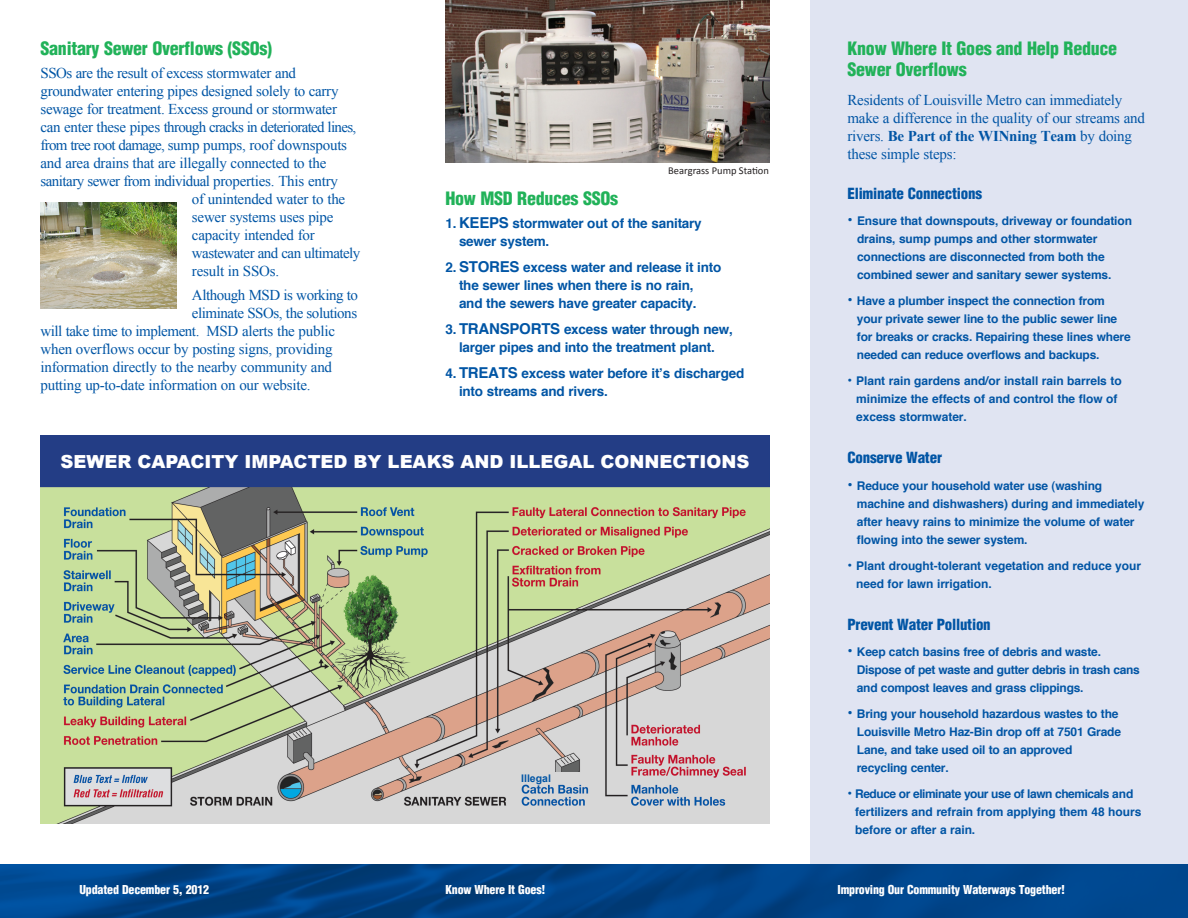
<style>
.page{position:relative;width:1188px;height:918px;background:#fff}
.page>*{position:absolute;margin:0;border:0;box-sizing:border-box;transform-origin:0 0}
.t1{font:900 18px "Arial";color:#fff}
.COPY-HEADER{font:900 condensed 18px "Helvetica";letter-spacing:-.015em;color:#21b259}
.COPY{font:900 condensed 18px/21.6px "Helvetica";letter-spacing:-.015em;color:#21b259}
.COPY-HEADER-2{font:15px "Times New Roman";letter-spacing:-.02em;color:#0155a5}
.COPY-2{font:15px/18px "Times New Roman";letter-spacing:-.015em;color:#0155a5}
.COPY-BULLET_SUBHEAD{font:900 condensed 15px "Helvetica";letter-spacing:-.015em;color:#0155a5}
.COPY-HEADER-3{font:15px "Times New Roman";letter-spacing:-.045em;color:#0155a5}
.COPY-BULLET_9_PT{font:700 13.5px/18px "Helvetica";letter-spacing:-.015em;color:#0155a5}
.COPY-BULLET{font:700 12px/18px "Helvetica";letter-spacing:-.015em;color:#0155a5}
.COPY-BULLET-LAST{font:700 12px/18px "Helvetica";letter-spacing:-.005em;color:#0155a5}
.COPY-HEADER-4{font:900 condensed 12px "Helvetica";letter-spacing:-.015em;color:#fff}
.t2{font:10.5px "Calibri";color:#231f20}
.t3{font:700 10.5px "Arial";color:#0155a5}
.s1{font-size:15px}
.s2{font-weight:700}
.s3{font-size:13.5px}
</style>
<div class="page">
<div style="left:810px;top:0;width:378px;height:864px;background:#e0e4f2"></div>
<img style="left:0;top:864px;width:1188px;height:54px">
<img style="left:40px;top:203px;width:137px;height:106px">
<img style="left:446px;top:0;width:324px;height:163px">
<img style="left:40px;top:487px;width:730px;height:336px">
<div style="left:521px;top:772px;width:58px;height:11px;background:#d7d7d7"></div>
<div style="left:40px;top:435px;width:730px;height:52px;background:#233d85"></div>
<p class="COPY-HEADER" style="left:40px;top:37px;width:233px">Sanitary Sewer Overflows (SSOs)</p>
<p class="COPY-HEADER-2" style="left:40px;top:63px;width:257px">SSOs are the result of excess stormwater and</p>
<p class="COPY-HEADER-2" style="left:40px;top:81px;width:300px">groundwater entering pipes designed solely to carry</p>
<p class="COPY-HEADER-2" style="left:40px;top:99px;width:298px">sewage for treatment. Excess ground or stormwater</p>
<p class="COPY-HEADER-3" style="left:40px;top:117px;width:317px">can enter these pipes through cracks in deteriorated lines,</p>
<p class="COPY-HEADER-2" style="left:40px;top:135px;width:308px">from tree root damage, sump pumps, roof downspouts</p>
<p class="COPY-HEADER-2" style="left:40px;top:153px;width:287px">and area drains that are illegally connected to the</p>
<p class="COPY-HEADER-2" style="left:40px;top:171px;width:299px">sanitary sewer from individual properties. This entry</p>
<p class="COPY-HEADER-2" style="left:192px;top:189px;width:155px">of unintended water to the</p>
<p class="COPY-HEADER-2" style="left:192px;top:207px;width:143px">sewer systems uses pipe</p>
<p class="COPY-HEADER-2" style="left:192px;top:225px;width:124px">capacity intended for</p>
<p class="COPY-HEADER-2" style="left:192px;top:243px;width:170px">wastewater and can ultimately</p>
<p class="COPY-HEADER-2" style="left:192px;top:261px;width:89px">result in SSOs.</p>
<p class="COPY-2" style="left:192px;top:285px;width:168px">Although MSD is working to</p>
<p class="COPY-2" style="left:192px;top:303px;width:167px">eliminate SSOs, the solutions</p>
<p class="COPY-2" style="left:40px;top:321px;width:296px">will take time to implement. MSD alerts the public</p>
<p class="COPY-2" style="left:40px;top:339px;width:294px">when overflows occur by posting signs, providing</p>
<p class="COPY-2" style="left:40px;top:357px;width:293px">information directly to the nearby community and</p>
<p class="COPY-2" style="left:40px;top:375px;width:272px">putting up-to-date information on our website.</p>
<p class="t2" style="left:668px;top:164px;width:102px">Beargrass Pump Station</p>
<p class="COPY-HEADER" style="left:446px;top:187px;width:174px">How MSD Reduces SSOs</p>
<p class="COPY-BULLET_9_PT" style="left:459px;top:215px;width:244px;text-indent:-14px">1. <span class="s1">KEEPS</span> stormwater out of the sanitary sewer system.</p>
<p class="COPY-BULLET_9_PT" style="left:459px;top:259px;width:264px;text-indent:-14px">2. <span class="s1">STORES</span> excess water and release it into the sewer lines when there is no rain,<br>and the sewers have greater capacity.</p>
<p class="COPY-BULLET_9_PT" style="left:446px;top:321px;width:289px;text-align:center">3. <span class="s1">TRANSPORTS</span> excess water through new, larger pipes and into the treatment plant.</p>
<p class="COPY-BULLET_9_PT" style="left:459px;top:365px;width:287px;text-indent:-14px">4. <span class="s1">TREATS</span> excess water before it’s discharged into streams and rivers.</p>
<p class="t1" style="left:60px;top:448px;width:691px">SEWER CAPACITY IMPACTED BY LEAKS AND ILLEGAL CONNECTIONS</p>
<p class="t3" style="left:521px;top:771px;width:31px">Illegal</p>
<p class="COPY" style="left:848px;top:37px;width:271px">Know Where It Goes and Help Reduce<br>Sewer Overflows</p>
<p class="COPY-2" style="left:848px;top:91px;width:299px">Residents of Louisville Metro can immediately make a difference in the quality of our streams and rivers. <span class="s2">Be Part of the WINning Team</span> by doing these simple steps:</p>
<p class="COPY-BULLET_SUBHEAD" style="left:848px;top:184px;width:136px">Eliminate Connections</p>
<p class="COPY-BULLET" style="left:857px;top:212px;width:276px;text-indent:-10px"><span class="s1">•</span> Ensure that downspouts, driveway or foundation drains, sump pumps and other stormwater connections are disconnected from both the combined sewer and sanitary sewer systems.</p>
<p class="COPY-BULLET" style="left:857px;top:292px;width:275px;text-indent:-9px"><span class="s1">•</span> Have a plumber inspect the connection from your private sewer line to the public sewer line for breaks or cracks. Repairing these lines where needed can reduce overflows and backups.</p>
<p class="COPY-BULLET-LAST" style="left:856px;top:372px;width:267px;text-indent:-9px"><span class="s3">•</span> Plant rain gardens and/or install rain barrels to minimize the effects of and control the flow of excess stormwater.</p>
<p class="COPY-BULLET_SUBHEAD" style="left:848px;top:448px;width:96px">Conserve Water</p>
<p class="COPY-BULLET" style="left:857px;top:477px;width:289px;text-indent:-9px"><span class="s1">•</span> Reduce your household water use (washing machine and dishwashers) during and immediately after heavy rains to minimize the volume of water flowing into the sewer system.</p>
<p class="COPY-BULLET-LAST" style="left:856px;top:557px;width:286px;text-indent:-9px"><span class="s3">•</span> Plant drought-tolerant vegetation and reduce your need for lawn irrigation.</p>
<p class="COPY-BULLET_SUBHEAD" style="left:848px;top:615px;width:145px">Prevent Water Pollution</p>
<p class="COPY-BULLET" style="left:857px;top:643px;width:285px;text-indent:-9px"><span class="s1">•</span> Keep catch basins free of debris and waste.<br>Dispose of pet waste and gutter debris in trash cans and compost leaves and grass clippings.</p>
<p class="COPY-BULLET" style="left:857px;top:705px;width:266px;text-indent:-9px"><span class="s1">•</span> Bring your household hazardous wastes to the Louisville Metro Haz-Bin drop off at 7501 Grade Lane, and take used oil to an approved recycling center.</p>
<p class="COPY-BULLET-LAST" style="left:855px;top:785px;width:288px;text-indent:-8px"><span class="s3">•</span> Reduce or eliminate your use of lawn chemicals and fertilizers and refrain from applying them 48 hours before or after a rain.</p>
<p class="COPY-HEADER-4" style="left:79px;top:882px;width:131px">Updated December 5, 2012</p>
<p class="COPY-HEADER-4" style="left:446px;top:882px;width:101px">Know Where It Goes!</p>
<p class="COPY-HEADER-4" style="left:838px;top:882px;width:229px">Improving Our Community Waterways Together!</p>
</div>
